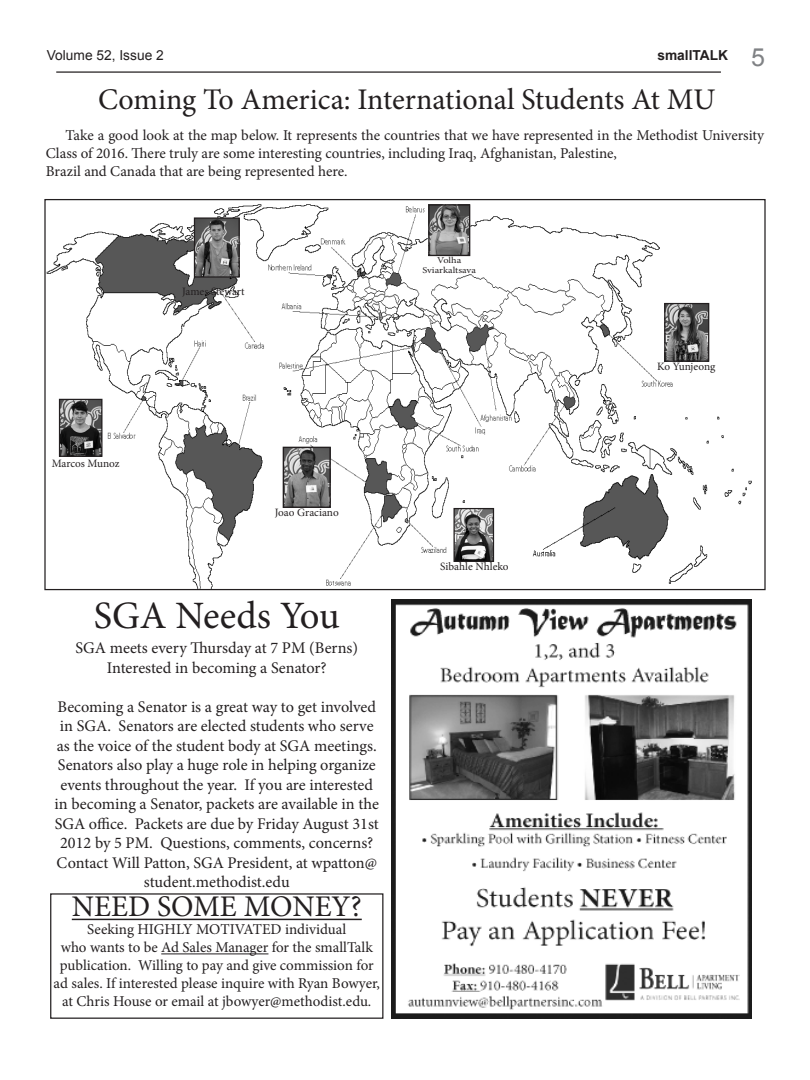
<style>
.page{position:relative;width:810px;height:1080px;background:#fff}
.page>*{position:absolute;margin:0;border:0;box-sizing:border-box;transform-origin:0 0}
.t1{font:38.75px "Minion Pro";color:#231f20}
.t2{font:30px "Minion Pro";color:#231f20}
.t3{font:25px "Arial";color:#808285}
.t4{font:16.25px/19.5px "Minion Pro";color:#231f20;text-align:center}
.t5{font:15px/18px "Minion Pro";color:#231f20}
.t6{font:13.75px "Arial";color:#231f20}
.t7{font:700 13.75px "Arial";color:#231f20}
.t8{font:11.25px "Minion Pro";letter-spacing:-.005em;color:#231f20}
.t9{font:9px "Minion Pro";color:#231f20;scale:1.15 1}
</style>
<div class="page">
<img style="left:46px;top:204px;width:706px;height:384px">
<hr style="left:56px;top:71px;width:665px;height:2px;background:#231f20">
<img style="left:455px;top:510px;width:37px;height:50px">
<div style="left:453px;top:508px;width:41px;height:54px;border:1px solid #231f20"></div>
<img style="left:61px;top:401px;width:39px;height:54px">
<div style="left:59px;top:399px;width:43px;height:58px;border:1px solid #231f20"></div>
<img style="left:666px;top:305px;width:41px;height:55px">
<div style="left:664px;top:303px;width:45px;height:59px;border:1px solid #231f20"></div>
<img style="left:285px;top:449px;width:44px;height:57px">
<div style="left:283px;top:447px;width:48px;height:61px;border:1px solid #231f20"></div>
<img style="left:430px;top:206px;width:38px;height:48px">
<div style="left:428px;top:204px;width:42px;height:52px;border:1px solid #231f20"></div>
<img style="left:392px;top:599px;width:359px;height:420px">
<img style="left:196px;top:219px;width:42px;height:57px">
<div style="left:194px;top:217px;width:46px;height:61px;border:1px solid #231f20"></div>
<hr style="left:72px;top:919px;width:290px;height:1px;background:#231f20">
<hr style="left:161px;top:954px;width:107px;height:1px;background:#231f20">
<div style="left:50px;top:893px;width:333px;height:126px;border:1px solid #231f20"></div>
<p class="t6" style="left:47px;top:46px;width:118px">Volume 52, Issue 2</p>
<p class="t7" style="left:657px;top:46px;width:72px">smallTALK</p>
<p class="t3" style="left:751px;top:40px;width:15px">5</p>
<p class="t2" style="left:98px;top:79px;width:619px">Coming To America: International Students At MU</p>
<p class="t5" style="left:46px;top:126px;width:720px;text-indent:20px">Take a good look at the map below. It represents the countries that we have represented in the Methodist University<br>Class of 2016. There truly are some interesting countries, including Iraq, Afghanistan, Palestine,</p>
<p class="t5" style="left:46px;top:162px;width:303px">Brazil and Canada that are being represented here.</p>
<p class="t8" style="left:182px;top:284px;width:64px">James Stewart</p>
<p class="t9" style="left:437px;top:254px;width:23px">Volha</p>
<p class="t9" style="left:422px;top:265px;width:48px">Sviarkaltsava</p>
<p class="t8" style="left:52px;top:456px;width:70px">Marcos Munoz</p>
<p class="t8" style="left:275px;top:505px;width:66px">Joao Graciano</p>
<p class="t1" style="left:94px;top:589px;width:247px">SGA Needs You</p>
<p class="t4" style="left:76px;top:638px;width:284px">SGA meets every Thursday at 7 PM (Berns)</p>
<p class="t4" style="left:107px;top:658px;width:221px">Interested in becoming a Senator?</p>
<p class="t4" style="left:55px;top:697px;width:326px">Becoming a Senator is a great way to get involved in SGA. Senators are elected students who serve as the voice of the student body at SGA meetings.<br>Senators also play a huge role in helping organize events throughout the year. If you are interested in becoming a Senator, packets are available in the SGA office. Packets are due by Friday August 31st 2012 by 5 PM. Questions, comments, concerns?<br>Contact Will Patton, SGA President, at wpatton@ student.methodist.edu</p>
<p class="t2" style="left:72px;top:887px;width:291px">NEED SOME MONEY?</p>
<p class="t5" style="left:87px;top:921px;width:260px">Seeking HIGHLY MOTIVATED individual</p>
<p class="t5" style="left:54px;top:939px;width:328px;text-align:center">who wants to be Ad Sales Manager for the smallTalk publication. Willing to pay and give commission for ad sales. If interested please inquire with Ryan Bowyer, at Chris House or email at jbowyer@methodist.edu.</p>
<p class="t8" style="left:440px;top:559px;width:70px">Sibahle Nhleko</p>
<p class="t8" style="left:657px;top:359px;width:60px">Ko Yunjeong</p>
</div>
